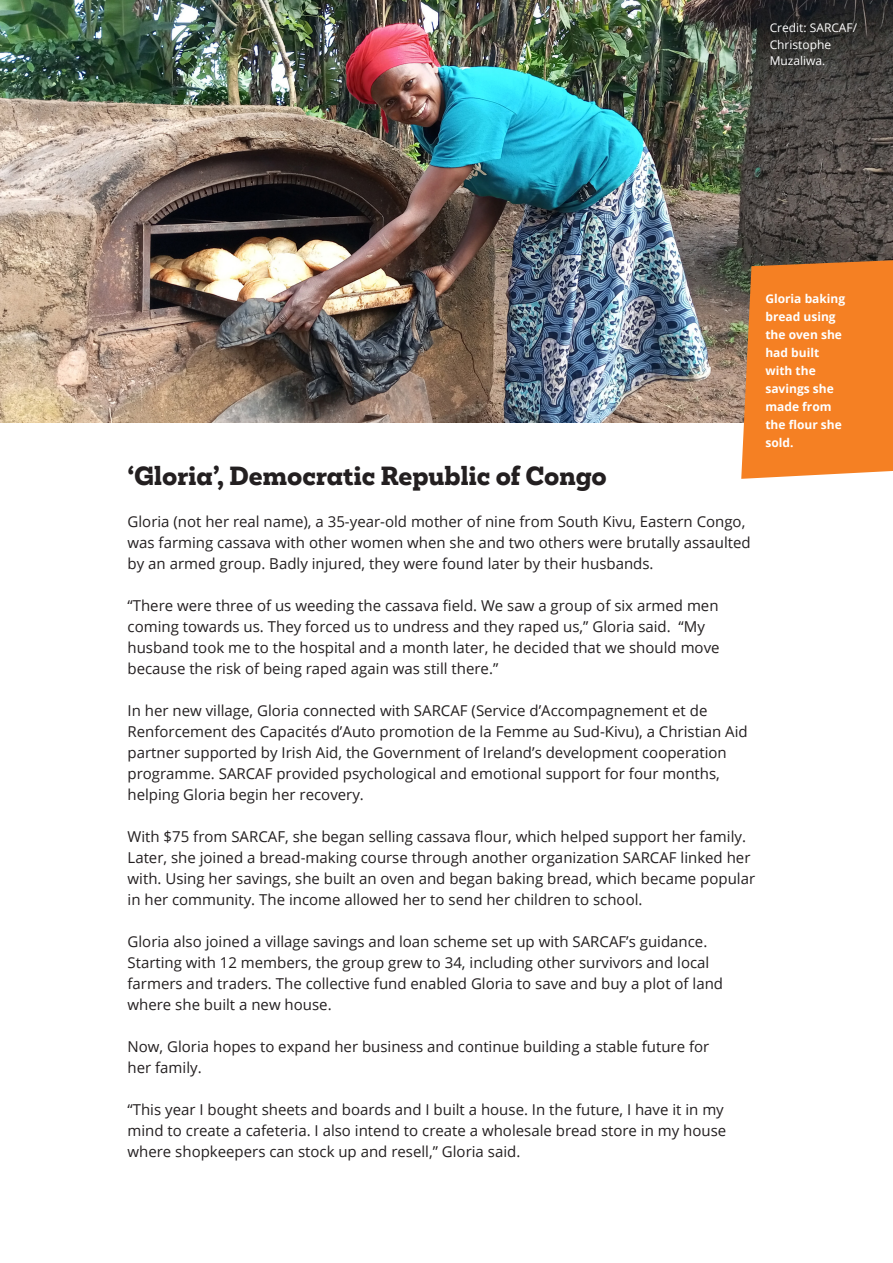
<style>
.page{position:relative;width:893px;height:1263px;background:#fff}
.page>*{position:absolute;margin:0;border:0;box-sizing:border-box;transform-origin:0 0}
.Heading{font:800 24px "Mokoko";color:#231f20}
.Body_Text{font:15px/21px "Open Sans 2";color:#231f20}
.Body_Text-2{font:15px/21px "Open Sans";color:#231f20}
.t1{font:12px/18px "Open Sans Bold 2";color:#fff}
.Photo_Credit{font:12px/16.5px "Open Sans 2";color:#fff}
.s1{font-family:"Open Sans"}
.s2{font-family:"Open Sans 2"}
.s3{font-family:"Open Sans";font-weight:700}
</style>
<div class="page">
<img style="left:0;top:0;width:893px;height:422px">
<svg style="left:741px;top:260px;width:152px;height:219px"></svg>
<p class="Photo_Credit" style="left:770px;top:19px;width:89px">Credit: SARCAF/<br>Christophe<br>Muzaliwa.</p>
<p class="Heading" style="left:128px;top:460px;width:481px">‘Gloria’, Democratic Republic of Congo</p>
<p class="Body_Text" style="left:128px;top:511px;width:625px">Gloria (not her real name), a 35-year-old mother of nine from South Kivu, Eastern Congo, was farming cassava with other women when she and two others were brutally assaulted by an armed group. Badly injured, they were found later by their husbands.</p>
<p class="Body_Text" style="left:128px;top:595px;width:594px"><span class="s1">“There were three of us weeding the cassava field. We saw a group of six armed men </span>coming towards us. They forced us to undress and they raped us,” Gloria said. “My husband took me to the hospital and a month later, he decided that we should move because the risk of being raped again was still there.”</p>
<p class="Body_Text" style="left:128px;top:700px;width:622px">In her new village, Gloria connected with SARCAF (Service d’Accompagnement et de Renforcement des Capacités d’Auto promotion de la Femme au Sud-Kivu), a Christian Aid partner supported by Irish Aid, the Government of Ireland’s development cooperation programme. SARCAF provided psychological and emotional support for four months, helping Gloria begin her recovery.</p>
<p class="Body_Text" style="left:128px;top:826px;width:629px"><span class="s1">With $75 from SARCAF, she began selling cassava flour, which helped support her family.<br></span>Later, she joined a bread-making course through another organization SARCAF linked her with. Using her savings, she built an oven and began baking bread, which became popular in her community. The income allowed her to send her children to school.</p>
<p class="Body_Text" style="left:128px;top:931px;width:597px">Gloria also joined a village savings and loan scheme set up with SARCAF’s guidance.<br>Starting with 12 members, the group grew to 34, including other survivors and local farmers and traders. The collective fund enabled Gloria to save and buy a plot of land where she built a new house.</p>
<p class="Body_Text-2" style="left:128px;top:1036px;width:583px">Now, Gloria hopes to expand her business and continue building a stable future for <span class="s2">her family.</span></p>
<p class="Body_Text" style="left:128px;top:1099px;width:600px">“This year I bought sheets and boards and I built a house. In the future, I have it in my mind to create a cafeteria. I also intend to create a wholesale bread store in my house where shopkeepers can stock up and resell,” Gloria said.</p>
<p class="t1" style="left:765px;top:289px;width:81px">Gloria baking bread using the oven she had built with the savings she made from <span class="s3">the flour she </span>sold.</p>
</div>
